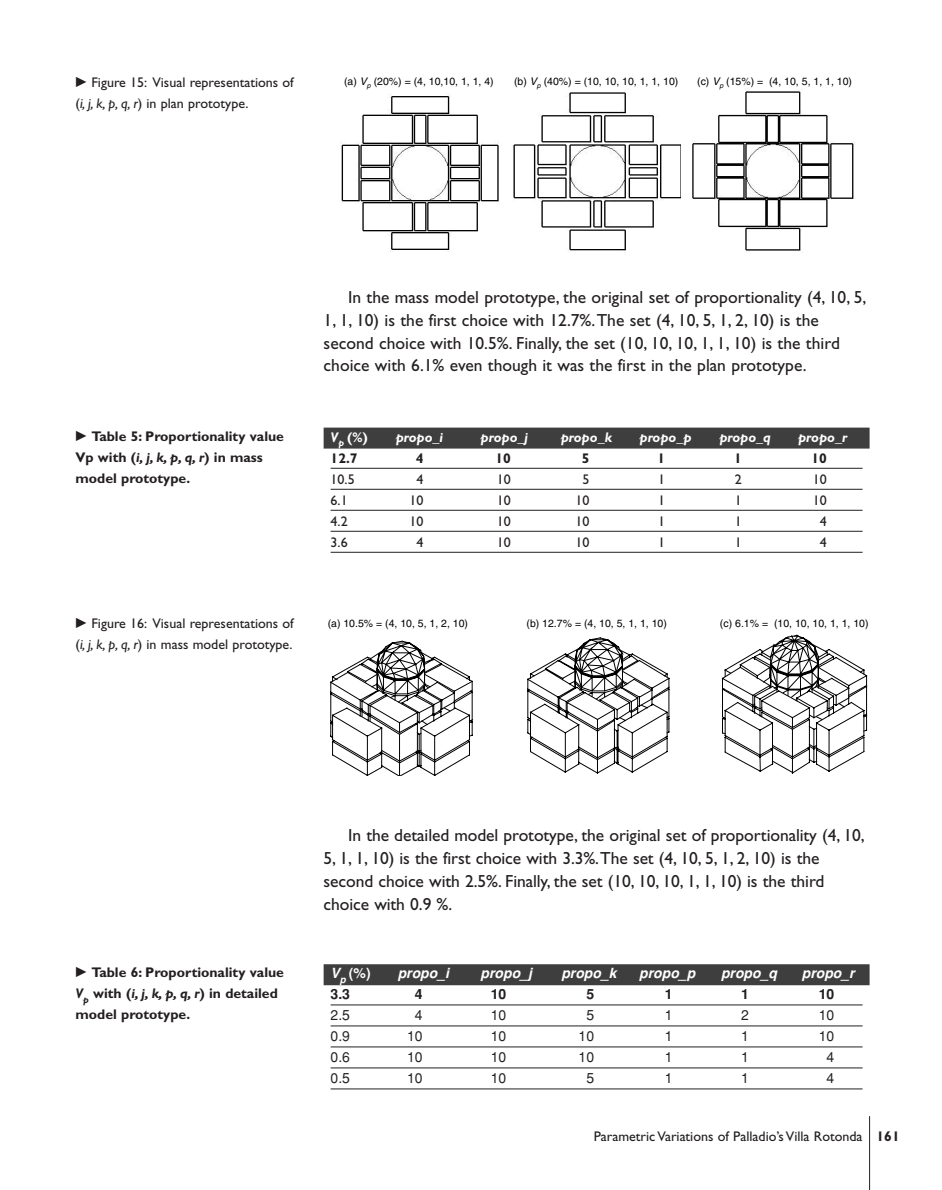
<style>
.page{position:relative;width:942px;height:1190px;background:#fff}
.page>*{position:absolute;margin:0;border:0;box-sizing:border-box;transform-origin:0 0}
.t1{font:17.5px/22.8px "Gill Sans";color:#231f20}
.t2{font:14px/21px "Gill Sans";color:#231f20}
.t3{font:700 14px/21px "Gill Sans";color:#231f20}
.t4{font:14px "Helvetica";color:#231f20}
.t5{font:italic 700 14px "Gill Sans";color:#fff}
.t6{font:italic 700 14px "Helvetica";color:#fff}
.t7{font:700 14px "Helvetica";color:#231f20}
.t8{font:700 14px "Gill Sans";color:#fff}
.t9{font:700 14px "Helvetica";color:#fff}
.t10{font:10.5px "Helvetica";color:#000}
.s1{font-family:"Mathematical Pi Six"}
.s2{font-style:italic}
.s3{font-family:"Mathematical Pi Six";font-weight:400}
.s4{font-weight:700}
</style>
<div class="page">
<hr style="left:869px;top:1116px;width:1px;height:74px;background:#231f20">
<img style="left:340px;top:95px;width:159px;height:158px">
<img style="left:513px;top:92px;width:168px;height:159px">
<img style="left:692px;top:88px;width:163px;height:164px">
<div style="left:323px;top:428px;width:546px;height:21px;background:#3e3e3f"></div>
<hr style="left:330px;top:468px;width:532px;height:1px;background:#231f20">
<hr style="left:330px;top:489px;width:532px;height:1px;background:#231f20">
<hr style="left:330px;top:510px;width:532px;height:1px;background:#231f20">
<hr style="left:330px;top:531px;width:532px;height:1px;background:#231f20">
<hr style="left:330px;top:552px;width:532px;height:1px;background:#231f20">
<svg style="left:330px;top:654px;width:327px;height:121px"></svg>
<svg style="left:376px;top:634px;width:422px;height:124px"></svg>
<svg style="left:722px;top:635px;width:145px;height:139px"></svg>
<div style="left:323px;top:964px;width:546px;height:21px;background:#3e3e3f"></div>
<hr style="left:330px;top:1004px;width:532px;height:1px;background:#231f20">
<hr style="left:330px;top:1026px;width:532px;height:1px;background:#231f20">
<hr style="left:330px;top:1046px;width:532px;height:1px;background:#231f20">
<hr style="left:330px;top:1068px;width:532px;height:1px;background:#231f20">
<hr style="left:330px;top:1088px;width:532px;height:1px;background:#231f20">
<p class="t2" style="left:75px;top:73px;width:220px"><span class="s1">-</span> Figure 15: Visual representations of (<span class="s2">i, j, k, p, q, r</span>) in plan prototype.</p>
<p class="t10" style="left:344px;top:77px;width:151px">(a) <span class="s2">V</span><sub>p</sub> (20%) = (4, 10,10, 1, 1, 4)</p>
<p class="t10" style="left:514px;top:77px;width:166px">(b) <span class="s2">V</span><sub>p</sub> (40%) = (10, 10, 10, 1, 1, 10)</p>
<p class="t10" style="left:697px;top:77px;width:156px">(c) <span class="s2">V</span><sub>p</sub> (15%) = (4, 10, 5, 1, 1, 10)</p>
<p class="t3" style="left:75px;top:427px;width:210px"><span class="s3">-</span> Table 5: Proportionality value<br>Vp with (<span class="s2">i, j, k, p, q, r</span>) in mass model prototype.</p>
<p class="t2" style="left:75px;top:615px;width:220px"><span class="s1">-</span> Figure 16: Visual representations of (<span class="s2">i, j, k, p, q, r</span>) in mass model prototype.</p>
<p class="t1" style="left:323px;top:288px;width:544px;text-indent:24px">In the mass model prototype, the original set of proportionality (4, 10, 5, 1, 1, 10) is the first choice with 12.7%.The set (4, 10, 5, 1, 2, 10) is the second choice with 10.5%. Finally, the set (10, 10, 10, 1, 1, 10) is the third choice with 6.1% even though it was the first in the plan prototype.</p>
<p class="t8" style="left:330px;top:432px;width:39px"><span class="s2">V</span><sub>p</sub> (%)</p>
<p class="t5" style="left:396px;top:432px;width:49px">propo_i</p>
<p class="t5" style="left:480px;top:432px;width:49px">propo_j</p>
<p class="t5" style="left:560px;top:432px;width:53px">propo_k</p>
<p class="t5" style="left:639px;top:432px;width:54px">propo_p</p>
<p class="t5" style="left:719px;top:432px;width:53px">propo_q</p>
<p class="t5" style="left:798px;top:432px;width:51px">propo_r</p>
<p class="t3" style="left:330px;top:449px;width:28px">12.7</p>
<p class="t3" style="left:415px;top:449px;width:9px">4</p>
<p class="t3" style="left:495px;top:449px;width:17px">10</p>
<p class="t3" style="left:581px;top:449px;width:9px">5</p>
<p class="t3" style="left:657px;top:449px;width:9px">1</p>
<p class="t3" style="left:734px;top:449px;width:9px">1</p>
<p class="t3" style="left:811px;top:449px;width:17px">10</p>
<p class="t2" style="left:330px;top:470px;width:26px">10.5</p>
<p class="t2" style="left:416px;top:470px;width:8px">4</p>
<p class="t2" style="left:497px;top:470px;width:15px">10</p>
<p class="t2" style="left:582px;top:470px;width:8px">5</p>
<p class="t2" style="left:658px;top:470px;width:8px">1</p>
<p class="t2" style="left:735px;top:470px;width:8px">2</p>
<p class="t2" style="left:812px;top:470px;width:15px">10</p>
<p class="t2" style="left:330px;top:491px;width:19px">6.1</p>
<p class="t2" style="left:409px;top:491px;width:15px">10</p>
<p class="t2" style="left:497px;top:491px;width:15px">10</p>
<p class="t2" style="left:575px;top:491px;width:15px">10</p>
<p class="t2" style="left:658px;top:491px;width:8px">1</p>
<p class="t2" style="left:735px;top:491px;width:8px">1</p>
<p class="t2" style="left:812px;top:491px;width:15px">10</p>
<p class="t2" style="left:330px;top:512px;width:19px">4.2</p>
<p class="t2" style="left:409px;top:512px;width:15px">10</p>
<p class="t2" style="left:497px;top:512px;width:15px">10</p>
<p class="t2" style="left:575px;top:512px;width:15px">10</p>
<p class="t2" style="left:658px;top:512px;width:8px">1</p>
<p class="t2" style="left:735px;top:512px;width:8px">1</p>
<p class="t2" style="left:819px;top:512px;width:8px">4</p>
<p class="t2" style="left:330px;top:533px;width:19px">3.6</p>
<p class="t2" style="left:416px;top:533px;width:8px">4</p>
<p class="t2" style="left:497px;top:533px;width:15px">10</p>
<p class="t2" style="left:575px;top:533px;width:15px">10</p>
<p class="t2" style="left:658px;top:533px;width:8px">1</p>
<p class="t2" style="left:735px;top:533px;width:8px">1</p>
<p class="t2" style="left:819px;top:533px;width:8px">4</p>
<p class="t10" style="left:328px;top:619px;width:142px">(a) 10.5% = (4, 10, 5, 1, 2, 10)</p>
<p class="t10" style="left:526px;top:619px;width:142px">(b) 12.7% = (4, 10, 5, 1, 1, 10)</p>
<p class="t10" style="left:720px;top:620px;width:150px">(c) 6.1% = (10, 10, 10, 1, 1, 10)</p>
<p class="t3" style="left:75px;top:964px;width:210px"><span class="s3">-</span> Table 6: Proportionality value<br><span class="s2">V</span><sub>p</sub> with (<span class="s2">i, j, k, p, q, r</span>) in detailed model prototype.</p>
<p class="t1" style="left:323px;top:826px;width:542px;text-indent:24px">In the detailed model prototype, the original set of proportionality (4, 10, 5, 1, 1, 10) is the first choice with 3.3%.The set (4, 10, 5, 1, 2, 10) is the second choice with 2.5%. Finally, the set (10, 10, 10, 1, 1, 10) is the third choice with 0.9 %.</p>
<p class="t9" style="left:330px;top:968px;width:42px"><span class="s2">V</span><sub>p</sub> (%)</p>
<p class="t6" style="left:398px;top:968px;width:53px">propo_i</p>
<p class="t6" style="left:480px;top:968px;width:53px">propo_j</p>
<p class="t6" style="left:561px;top:968px;width:57px">propo_k</p>
<p class="t6" style="left:639px;top:968px;width:57px">propo_p</p>
<p class="t6" style="left:721px;top:968px;width:57px">propo_q</p>
<p class="t6" style="left:801px;top:968px;width:54px">propo_r</p>
<p class="t7" style="left:330px;top:989px;width:21px">3.3</p>
<p class="t7" style="left:415px;top:989px;width:9px">4</p>
<p class="t7" style="left:490px;top:989px;width:17px">10</p>
<p class="t7" style="left:586px;top:989px;width:9px">5</p>
<p class="t7" style="left:664px;top:989px;width:9px">1</p>
<p class="t7" style="left:741px;top:989px;width:9px">1</p>
<p class="t7" style="left:818px;top:989px;width:17px">10</p>
<p class="t4" style="left:330px;top:1010px;width:21px">2.5</p>
<p class="t4" style="left:415px;top:1010px;width:9px">4</p>
<p class="t4" style="left:490px;top:1010px;width:17px">10</p>
<p class="t4" style="left:586px;top:1010px;width:9px">5</p>
<p class="t4" style="left:664px;top:1010px;width:9px">1</p>
<p class="t4" style="left:741px;top:1010px;width:9px">2</p>
<p class="t4" style="left:818px;top:1010px;width:17px">10</p>
<p class="t4" style="left:330px;top:1031px;width:21px">0.9</p>
<p class="t4" style="left:407px;top:1031px;width:17px">10</p>
<p class="t4" style="left:490px;top:1031px;width:17px">10</p>
<p class="t4" style="left:578px;top:1031px;width:17px">10</p>
<p class="t4" style="left:664px;top:1031px;width:9px">1</p>
<p class="t4" style="left:741px;top:1031px;width:9px">1</p>
<p class="t4" style="left:818px;top:1031px;width:17px">10</p>
<p class="t4" style="left:330px;top:1052px;width:21px">0.6</p>
<p class="t4" style="left:407px;top:1052px;width:17px">10</p>
<p class="t4" style="left:490px;top:1052px;width:17px">10</p>
<p class="t4" style="left:578px;top:1052px;width:17px">10</p>
<p class="t4" style="left:664px;top:1052px;width:9px">1</p>
<p class="t4" style="left:741px;top:1052px;width:9px">1</p>
<p class="t4" style="left:826px;top:1052px;width:9px">4</p>
<p class="t4" style="left:330px;top:1073px;width:21px">0.5</p>
<p class="t4" style="left:407px;top:1073px;width:17px">10</p>
<p class="t4" style="left:490px;top:1073px;width:17px">10</p>
<p class="t4" style="left:586px;top:1073px;width:9px">5</p>
<p class="t4" style="left:664px;top:1073px;width:9px">1</p>
<p class="t4" style="left:741px;top:1073px;width:9px">1</p>
<p class="t4" style="left:826px;top:1073px;width:9px">4</p>
<p class="t2" style="left:593px;top:1127px;width:307px">Parametric Variations of Palladio’s Villa Rotonda <span class="s4">161</span></p>
</div>
